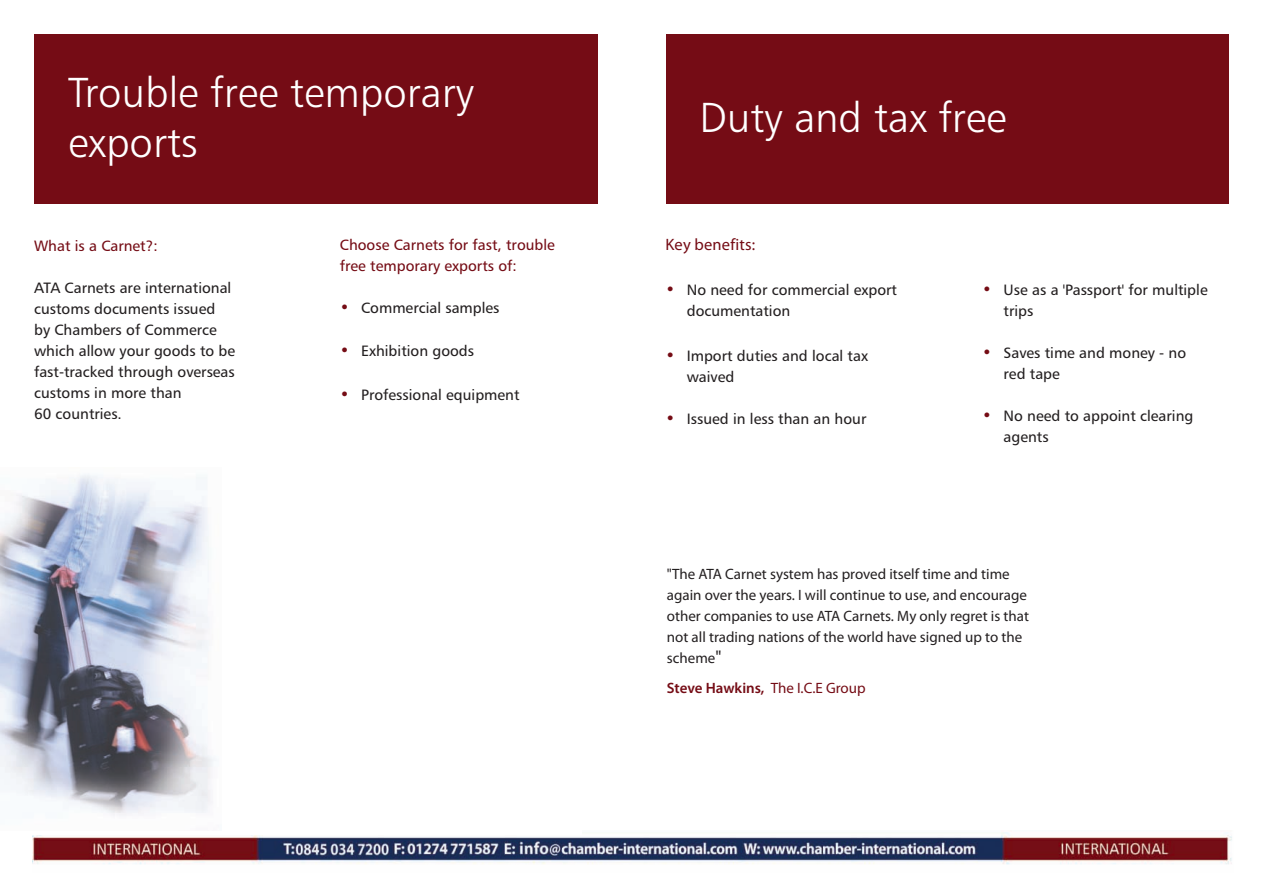
<style>
.page{position:relative;width:1263px;height:893px;background:#fff}
.page>*{position:absolute;margin:0;border:0;box-sizing:border-box;transform-origin:0 0}
.t1{font:42px/50.4px "Humanist 777 BT Light B";color:#fff}
.t2{font:16.5px "Myriad Pro";letter-spacing:.01em;color:#750c15}
.t3{font:15px/21px "Humanist 777 BT Roman B";color:#231f20}
.t4{font:15px/21px "Myriad Pro";color:#231f20}
.t5{font:15px/21px "Humanist 777 BT Roman B";color:#750c15}
.t6{font:600 15px "Myriad Pro";color:#750c15}
.s1{font-size:16.5px;color:#750c15}
.s2{font-size:18px}
.s3{font-weight:400}
</style>
<div class="page">
<img style="left:32px;top:832px;width:1200px;height:33px">
<div style="left:667px;top:34px;width:562px;height:170px;background:#750c15"></div>
<div style="left:0;top:437px;width:582px;height:397px;background:#fff"></div>
<img style="left:0;top:474px;width:216px;height:341px">
<div style="left:34px;top:34px;width:563px;height:170px;background:#750c15"></div>
<h1 class="t1" style="left:68px;top:70px;width:407px">Trouble free temporary exports</h1>
<p class="t5" style="left:34px;top:237px;width:125px">What is a Carnet?:</p>
<p class="t3" style="left:34px;top:279px;width:203px">ATA Carnets are international customs documents issued<br>by Chambers of Commerce which allow your goods to be fast-tracked through overseas customs in more than<br>60 countries.</p>
<p class="t5" style="left:340px;top:235px;width:217px">Choose Carnets for fast, trouble free temporary exports of:</p>
<p class="t3" style="left:340px;top:298px;width:161px"><span class="s1">•</span> Commercial samples</p>
<p class="t3" style="left:340px;top:342px;width:136px"><span class="s1">•</span> Exhibition goods</p>
<p class="t3" style="left:340px;top:385px;width:181px"><span class="s1">•</span> Professional equipment</p>
<h1 class="t1" style="left:699px;top:96px;width:308px">Duty and tax free</h1>
<p class="t2" style="left:665px;top:239px;width:91px">Key benefits:</p>
<p class="t3" style="left:687px;top:281px;width:212px;text-indent:-21px"><span class="s1">•</span> No need for commercial export documentation</p>
<p class="t3" style="left:687px;top:347px;width:183px;text-indent:-21px"><span class="s1">•</span> Import duties and local tax waived</p>
<p class="t3" style="left:665px;top:410px;width:202px"><span class="s1">•</span> Issued in less than an hour</p>
<p class="t3" style="left:1003px;top:280px;width:206px;text-indent:-21px"><span class="s1">•</span> Use as a 'Passport' for multiple trips</p>
<p class="t3" style="left:1003px;top:343px;width:184px;text-indent:-21px"><span class="s1">•</span> Saves time and money - no red tape</p>
<p class="t3" style="left:1003px;top:406px;width:191px;text-indent:-21px"><span class="s1">•</span> No need to appoint clearing agents</p>
<p class="t4" style="left:667px;top:565px;width:364px">"The ATA Carnet system has proved itself time and time again over the years. I will continue to use, and encourage other companies to use ATA Carnets. My only regret is that not all trading nations of the world have signed up to the scheme<span class="s2">"</span></p>
<p class="t6" style="left:667px;top:683px;width:200px">Steve Hawkins, <span class="s3">The I.C.E Group</span></p>
</div>
